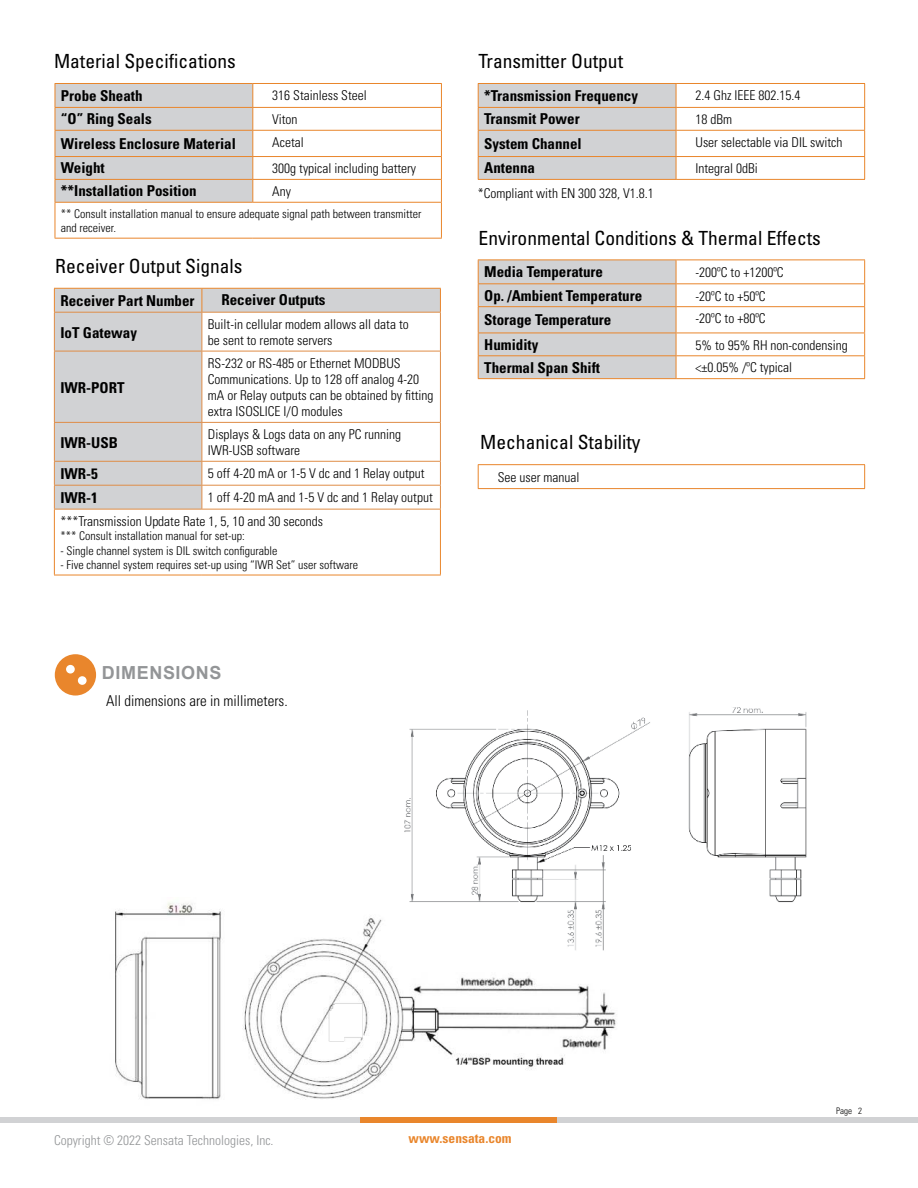
<style>
.page{position:relative;width:918px;height:1188px;background:#fff}
.page>*{position:absolute;margin:0;border:0;box-sizing:border-box;transform-origin:0 0}
.t1{font:condensed 19.5px "Univers LT Std";color:#000}
.t2{font:700 18px "Arial";letter-spacing:.035em;color:#939597}
.t3{font:700 condensed 15px "Univers LT Std";color:#000}
.t4{font:700 condensed 15px "Univers";color:#000}
.t5{font:300 condensed 15px "Univers";color:#000}
.t6{font:300 condensed 13.5px/16.2px "Univers";color:#000}
.t7{font:300 condensed 13.5px "Univers";color:#939597}
.t8{font:700 condensed 13.5px "Univers LT Std";color:#e9862c}
.t9{font:300 condensed 12px/14.4px "Univers";color:#000}
.t10{font:300 condensed 9px "Univers";color:#000}
</style>
<div class="page">
<div style="left:0;top:1117px;width:918px;height:6px;background:#d1d2d4"></div>
<div style="left:361px;top:1117px;width:196px;height:6px;background:#e9862c"></div>
<div style="left:55px;top:654px;width:41px;height:42px;background:#e9862c;border-radius:50%"></div>
<div style="left:66px;top:665px;width:9px;height:9px;background:#fff;border-radius:50%"></div>
<div style="left:78px;top:676px;width:9px;height:9px;background:#fff;border-radius:50%"></div>
<hr style="left:253px;top:83px;width:189px;height:1px;background:#e9862c">
<hr style="left:253px;top:107px;width:189px;height:1px;background:#e9862c">
<hr style="left:253px;top:130px;width:189px;height:1px;background:#e9862c">
<hr style="left:55px;top:203px;width:1px;height:35px;background:#e9862c">
<hr style="left:55px;top:202px;width:198px;height:1px;background:#e9862c">
<hr style="left:55px;top:238px;width:198px;height:1px;background:#e9862c">
<hr style="left:253px;top:238px;width:189px;height:1px;background:#e9862c">
<svg style="left:55px;top:83px;width:198px;height:119px;background:#d2cecb"></svg>
<hr style="left:253px;top:156px;width:189px;height:1px;background:#e9862c">
<svg style="left:441px;top:84px;width:1px;height:118px"></svg>
<hr style="left:441px;top:203px;width:1px;height:35px;background:#e9862c">
<hr style="left:253px;top:179px;width:189px;height:1px;background:#e9862c">
<hr style="left:253px;top:202px;width:189px;height:1px;background:#e9862c">
<hr style="left:676px;top:260px;width:189px;height:1px;background:#e9862c">
<hr style="left:676px;top:283px;width:189px;height:1px;background:#e9862c">
<hr style="left:676px;top:306px;width:189px;height:1px;background:#e9862c">
<svg style="left:478px;top:260px;width:199px;height:119px;background:#d2cecb"></svg>
<hr style="left:676px;top:333px;width:189px;height:1px;background:#e9862c">
<hr style="left:676px;top:355px;width:189px;height:1px;background:#e9862c">
<svg style="left:864px;top:260px;width:1px;height:118px"></svg>
<hr style="left:676px;top:378px;width:189px;height:1px;background:#e9862c">
<svg style="left:478px;top:465px;width:1px;height:23px"></svg>
<hr style="left:478px;top:464px;width:387px;height:1px;background:#e9862c">
<svg style="left:864px;top:465px;width:1px;height:23px"></svg>
<hr style="left:478px;top:488px;width:387px;height:1px;background:#e9862c">
<img style="left:115px;top:902px;width:501px;height:198px">
<hr style="left:676px;top:83px;width:189px;height:1px;background:#e9862c">
<hr style="left:676px;top:107px;width:189px;height:1px;background:#e9862c">
<hr style="left:676px;top:130px;width:189px;height:1px;background:#e9862c">
<hr style="left:478px;top:179px;width:198px;height:1px;background:#e9862c">
<svg style="left:478px;top:83px;width:199px;height:96px;background:#d2cecb"></svg>
<hr style="left:676px;top:156px;width:189px;height:1px;background:#e9862c">
<svg style="left:864px;top:84px;width:1px;height:95px"></svg>
<hr style="left:676px;top:179px;width:189px;height:1px;background:#e9862c">
<svg style="left:55px;top:289px;width:385px;height:220px"></svg>
<hr style="left:54px;top:312px;width:148px;height:1px;background:#df8d47">
<hr style="left:202px;top:312px;width:239px;height:1px;background:#df8d47">
<hr style="left:54px;top:313px;width:1px;height:38px;background:#df8d47">
<hr style="left:202px;top:313px;width:1px;height:38px;background:#df8d47">
<hr style="left:440px;top:313px;width:1px;height:38px;background:#df8d47">
<hr style="left:54px;top:351px;width:148px;height:1px;background:#df8d47">
<hr style="left:54px;top:351px;width:1px;height:71px;background:#df8d47">
<hr style="left:202px;top:351px;width:239px;height:1px;background:#df8d47">
<hr style="left:202px;top:351px;width:1px;height:71px;background:#df8d47">
<hr style="left:440px;top:351px;width:1px;height:71px;background:#df8d47">
<hr style="left:54px;top:422px;width:148px;height:1px;background:#df8d47">
<hr style="left:54px;top:423px;width:1px;height:38px;background:#df8d47">
<hr style="left:202px;top:422px;width:239px;height:1px;background:#df8d47">
<hr style="left:202px;top:423px;width:1px;height:38px;background:#df8d47">
<hr style="left:440px;top:423px;width:1px;height:38px;background:#df8d47">
<hr style="left:54px;top:461px;width:148px;height:1px;background:#df8d47">
<hr style="left:202px;top:461px;width:239px;height:1px;background:#df8d47">
<hr style="left:54px;top:485px;width:148px;height:1px;background:#df8d47">
<hr style="left:202px;top:485px;width:239px;height:1px;background:#df8d47">
<svg style="left:54px;top:462px;width:1px;height:47px"></svg>
<svg style="left:202px;top:462px;width:1px;height:47px"></svg>
<svg style="left:440px;top:462px;width:1px;height:47px"></svg>
<hr style="left:54px;top:509px;width:148px;height:1px;background:#df8d47">
<hr style="left:202px;top:509px;width:239px;height:1px;background:#df8d47">
<svg style="left:54px;top:289px;width:1px;height:23px"></svg>
<hr style="left:54px;top:288px;width:148px;height:1px;background:#e9862c">
<svg style="left:202px;top:289px;width:1px;height:23px"></svg>
<hr style="left:202px;top:288px;width:239px;height:1px;background:#e9862c">
<svg style="left:440px;top:289px;width:1px;height:23px"></svg>
<hr style="left:54px;top:509px;width:1px;height:66px;background:#e9862c">
<hr style="left:54px;top:575px;width:148px;height:1px;background:#e9862c">
<hr style="left:202px;top:575px;width:239px;height:1px;background:#e9862c">
<hr style="left:440px;top:509px;width:1px;height:66px;background:#e9862c">
<img style="left:399px;top:707px;width:408px;height:247px">
<h1 class="t1" style="left:54px;top:54px;width:183px">Material Specifications</h1>
<p class="t3" style="left:61px;top:90px;width:83px">Probe Sheath</p>
<p class="t6" style="left:272px;top:88px;width:96px">316 Stainless Steel</p>
<p class="t3" style="left:61px;top:113px;width:92px">“O” Ring Seals</p>
<p class="t6" style="left:272px;top:112px;width:27px">Viton</p>
<p class="t3" style="left:61px;top:138px;width:176px">Wireless Enclosure Material</p>
<p class="t6" style="left:272px;top:135px;width:33px">Acetal</p>
<p class="t3" style="left:61px;top:162px;width:45px">Weight</p>
<p class="t6" style="left:272px;top:161px;width:145px">300g typical including battery</p>
<p class="t3" style="left:61px;top:185px;width:137px">**Installation Position</p>
<p class="t6" style="left:272px;top:184px;width:20px">Any</p>
<p class="t9" style="left:61px;top:207px;width:362px">** Consult installation manual to ensure adequate signal path between transmitter and receiver.</p>
<h1 class="t1" style="left:55px;top:259px;width:189px">Receiver Output Signals</h1>
<p class="t3" style="left:60px;top:294px;width:136px">Receiver Part Number</p>
<p class="t3" style="left:221px;top:294px;width:106px">Receiver Outputs</p>
<p class="t4" style="left:60px;top:327px;width:78px">IoT Gateway</p>
<p class="t6" style="left:208px;top:317px;width:202px">Built-in cellular modem allows all data to be sent to remote servers</p>
<p class="t4" style="left:60px;top:382px;width:66px">IWR-PORT</p>
<p class="t6" style="left:208px;top:356px;width:227px">RS-232 or RS-485 or Ethernet MODBUS Communications. Up to 128 off analog 4-20 mA or Relay outputs can be obtained by fitting extra ISOSLICE I/O modules</p>
<p class="t4" style="left:60px;top:437px;width:59px">IWR-USB</p>
<p class="t6" style="left:208px;top:427px;width:195px">Displays &amp; Logs data on any PC running<br>IWR-USB software</p>
<p class="t4" style="left:60px;top:468px;width:39px">IWR-5</p>
<p class="t6" style="left:208px;top:466px;width:218px">5 off 4-20 mA or 1-5 V dc and 1 Relay output</p>
<p class="t4" style="left:60px;top:492px;width:39px">IWR-1</p>
<p class="t6" style="left:60px;top:486px;width:374px;line-height:23.9px;text-indent:148px">1 off 4-20 mA and 1-5 V dc and 1 Relay output ***Transmission Update Rate 1, 5, 10 and 30 seconds</p>
<p class="t9" style="left:60px;top:530px;width:186px">*** Consult installation manual for set-up:</p>
<p class="t9" style="left:60px;top:544px;width:219px">- Single channel system is DIL switch configurable</p>
<p class="t9" style="left:60px;top:559px;width:299px">- Five channel system requires set-up using “IWR Set” user software</p>
<h2 class="t2" style="left:102px;top:666px;width:121px">DIMENSIONS</h2>
<p class="t5" style="left:106px;top:695px;width:183px">All dimensions are in millimeters.</p>
<h1 class="t1" style="left:478px;top:54px;width:146px">Transmitter Output</h1>
<p class="t3" style="left:484px;top:90px;width:155px">*Transmission Frequency</p>
<p class="t6" style="left:696px;top:88px;width:106px">2.4 Ghz IEEE 802.15.4</p>
<p class="t3" style="left:484px;top:113px;width:97px">Transmit Power</p>
<p class="t6" style="left:696px;top:112px;width:38px">18 dBm</p>
<p class="t3" style="left:484px;top:138px;width:99px">System Channel</p>
<p class="t6" style="left:696px;top:135px;width:148px">User selectable via DIL switch</p>
<p class="t3" style="left:484px;top:162px;width:52px">Antenna</p>
<p class="t6" style="left:696px;top:161px;width:64px">Integral 0dBi</p>
<p class="t6" style="left:478px;top:187px;width:178px">*Compliant with EN 300 328, V1.8.1</p>
<h1 class="t1" style="left:479px;top:230px;width:344px">Environmental Conditions &amp; Thermal Effects</h1>
<p class="t3" style="left:484px;top:266px;width:120px">Media Temperature</p>
<p class="t6" style="left:696px;top:265px;width:90px">-200ºC to +1200ºC</p>
<p class="t3" style="left:484px;top:289px;width:160px">Op. /Ambient Temperature</p>
<p class="t6" style="left:696px;top:289px;width:72px">-20ºC to +50ºC</p>
<p class="t3" style="left:484px;top:314px;width:129px">Storage Temperature</p>
<p class="t6" style="left:696px;top:312px;width:72px">-20ºC to +80ºC</p>
<p class="t3" style="left:484px;top:338px;width:56px">Humidity</p>
<p class="t6" style="left:696px;top:338px;width:154px">5% to 95% RH non-condensing</p>
<p class="t3" style="left:484px;top:361px;width:117px">Thermal Span Shift</p>
<p class="t6" style="left:696px;top:361px;width:98px">&lt;±0.05% /ºC typical</p>
<h1 class="t1" style="left:480px;top:435px;width:162px">Mechanical Stability</h1>
<p class="t6" style="left:498px;top:470px;width:83px">See user manual</p>
<p class="t10" style="left:836px;top:1107px;width:27px">Page 2</p>
<p class="t7" style="left:54px;top:1135px;width:221px">Copyright © 2022 Sensata Technologies, Inc.</p>
<p class="t8" style="left:409px;top:1133px;width:104px">www.sensata.com</p>
</div>
